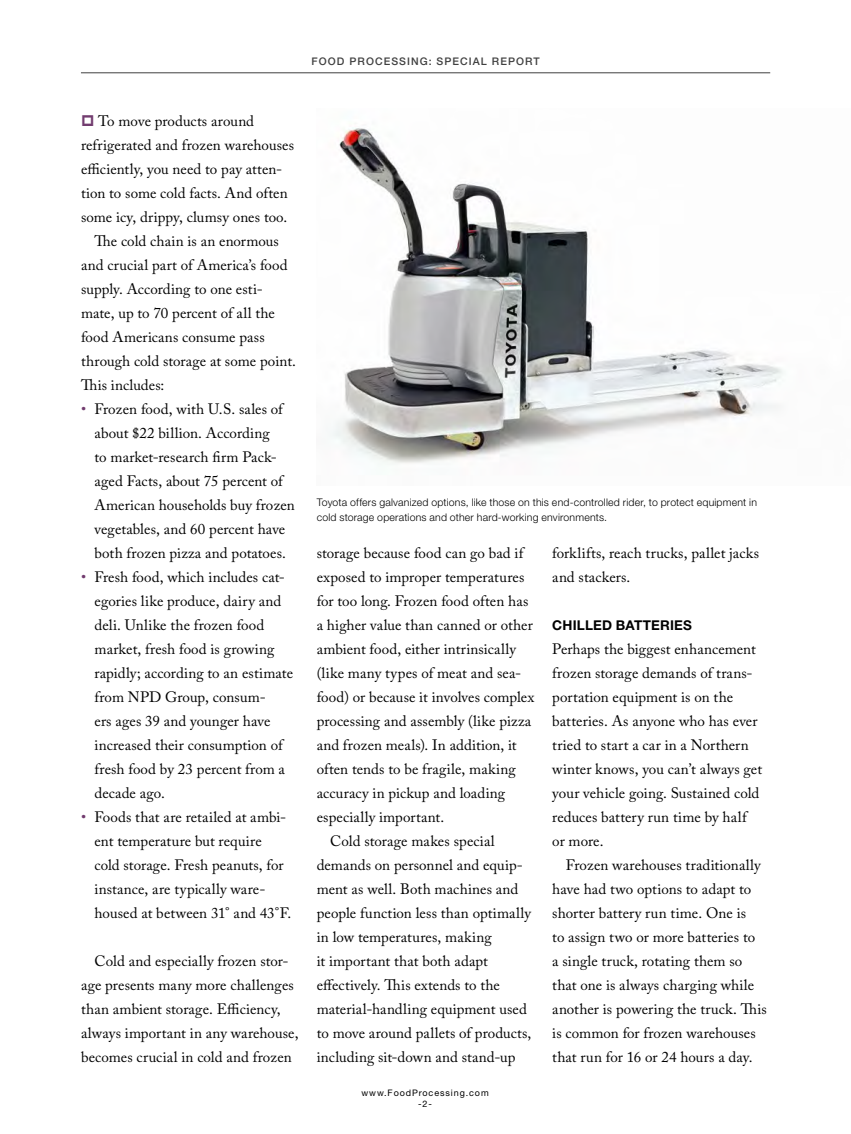
<style>
.page{position:relative;width:851px;height:1134px;background:#fff}
.page>*{position:absolute;margin:0;border:0;box-sizing:border-box;transform-origin:0 0}
.t1{font:15px/24px "Adobe Caslon Pro";letter-spacing:.005em;color:#000}
.t2{font:700 13.5px "Helvetica Neue LT Std";letter-spacing:.015em;color:#000}
.t3{font:300 10.5px/15px "Helvetica Neue LT Std";letter-spacing:.02em;color:#000}
.t4{font:500 10.5px "Helvetica Neue LT Std";letter-spacing:.1em;color:#404040}
.t5{font:9px/10.8px "Helvetica Neue LT Std";letter-spacing:.1em;color:#000;text-align:center}
.s1{color:#723c6f}
</style>
<div class="page">
<img style="left:330px;top:128px;width:453px;height:336px">
<hr style="left:81px;top:72px;width:689px;height:1px;background:#404040">
<p class="t4" style="left:311px;top:55px;width:148px">FOOD PROCESSING: SPECI</p>
<p class="t4" style="left:473px;top:55px;width:68px">AL RE PORT</p>
<p class="t1" style="left:98px;top:109px;width:157px">To move products around</p>
<p class="t1" style="left:81px;top:133px;width:215px">refrigerated and frozen warehouses</p>
<p class="t1" style="left:81px;top:157px;width:203px">efficiently, you need to pay atten-</p>
<p class="t1" style="left:81px;top:181px;width:208px">tion to some cold facts. And often</p>
<p class="t1" style="left:81px;top:205px;width:208px">some icy, drippy, clumsy ones too.</p>
<p class="t1" style="left:94px;top:229px;width:186px">The cold chain is an enormous</p>
<p class="t1" style="left:81px;top:253px;width:208px">and crucial part of America’s food</p>
<p class="t1" style="left:81px;top:277px;width:183px">supply. According to one esti-</p>
<p class="t1" style="left:81px;top:301px;width:195px">mate, up to 70 percent of all the</p>
<p class="t1" style="left:81px;top:325px;width:185px">food Americans consume pass</p>
<p class="t1" style="left:81px;top:349px;width:216px">through cold storage at some point.</p>
<p class="t1" style="left:81px;top:373px;width:85px">This includes:</p>
<p class="t1" style="left:95px;top:397px;width:202px;text-indent:-14px"><span class="s1">•</span> Frozen food, with U.S. sales of about $22 billion. According<br>to market-research firm Pack&shy;aged Facts, about 75 percent of<br>American households buy frozen vegetables, and 60 percent have both frozen pizza and potatoes.</p>
<p class="t1" style="left:95px;top:565px;width:200px;text-indent:-14px"><span class="s1">•</span> Fresh food, which includes cat&shy;egories like produce, dairy and deli. Unlike the frozen food market, fresh food is growing rapidly; according to an estimate from NPD Group, consum-<br>ers ages 39 and younger have increased their consumption of fresh food by 23 percent from a decade ago.</p>
<p class="t1" style="left:94px;top:805px;width:198px;text-indent:-13px"><span class="s1">•</span> Foods that are retailed at ambi&shy;ent temperature but require<br>cold storage. Fresh peanuts, for instance, are typically ware&shy;housed at between 31° and 43°F.</p>
<p class="t1" style="left:81px;top:949px;width:219px;text-indent:14px">Cold and especially frozen stor&shy;age presents many more challenges than ambient storage. Efficiency, always important in any warehouse, becomes crucial in cold and frozen</p>
<p class="t3" style="left:316px;top:495px;width:442px">Toyota offers galvanized options, like those on this end-controlled rider, to protect equipment in cold storage operations and other hard-working environments.</p>
<p class="t1" style="left:316px;top:541px;width:208px">storage because food can go bad if</p>
<p class="t1" style="left:316px;top:565px;width:209px">exposed to improper temperatures</p>
<p class="t1" style="left:316px;top:589px;width:213px">for too long. Frozen food often has</p>
<p class="t1" style="left:316px;top:613px;width:218px">a higher value than canned or other</p>
<p class="t1" style="left:316px;top:637px;width:201px">ambient food, either intrinsically</p>
<p class="t1" style="left:316px;top:661px;width:206px">(like many types of meat and sea-</p>
<p class="t1" style="left:316px;top:685px;width:219px">food) or because it involves complex</p>
<p class="t1" style="left:316px;top:709px;width:216px">processing and assembly (like pizza</p>
<p class="t1" style="left:316px;top:733px;width:201px">and frozen meals). In addition, it</p>
<p class="t1" style="left:316px;top:757px;width:201px">often tends to be fragile, making</p>
<p class="t1" style="left:316px;top:781px;width:190px">accuracy in pickup and loading</p>
<p class="t1" style="left:316px;top:805px;width:129px">especially important.</p>
<p class="t1" style="left:330px;top:829px;width:166px">Cold storage makes special</p>
<p class="t1" style="left:316px;top:853px;width:208px">demands on personnel and equip-</p>
<p class="t1" style="left:316px;top:877px;width:203px">ment as well. Both machines and</p>
<p class="t1" style="left:316px;top:901px;width:216px">people function less than optimally</p>
<p class="t1" style="left:316px;top:925px;width:177px">in low temperatures, making</p>
<p class="t1" style="left:316px;top:949px;width:173px">it important that both adapt</p>
<p class="t1" style="left:316px;top:973px;width:185px">effectively. This extends to the</p>
<p class="t1" style="left:316px;top:997px;width:212px">material-handling equipment used</p>
<p class="t1" style="left:316px;top:1021px;width:216px">to move around pallets of products,</p>
<p class="t1" style="left:316px;top:1045px;width:200px">including sit-down and stand-up</p>
<p class="t5" style="left:361px;top:1087px;width:129px">www.FoodProcessing.com -2-</p>
<p class="t1" style="left:552px;top:541px;width:208px">forklifts, reach trucks, pallet jacks and stackers.</p>
<p class="t2" style="left:552px;top:617px;width:141px">CHILLED BATTERIES</p>
<p class="t1" style="left:552px;top:637px;width:211px">Perhaps the biggest enhancement frozen storage demands of trans&shy;portation equipment is on the batteries. As anyone who has ever tried to start a car in a Northern winter knows, you can’t always get your vehicle going. Sustained cold reduces battery run time by half or more.</p>
<p class="t1" style="left:552px;top:853px;width:216px;text-indent:14px">Frozen warehouses traditionally have had two options to adapt to shorter battery run time. One is<br>to assign two or more batteries to<br>a single truck, rotating them so that one is always charging while another is powering the truck. This is common for frozen warehouses that run for 16 or 24 hours a day.</p>
</div>
